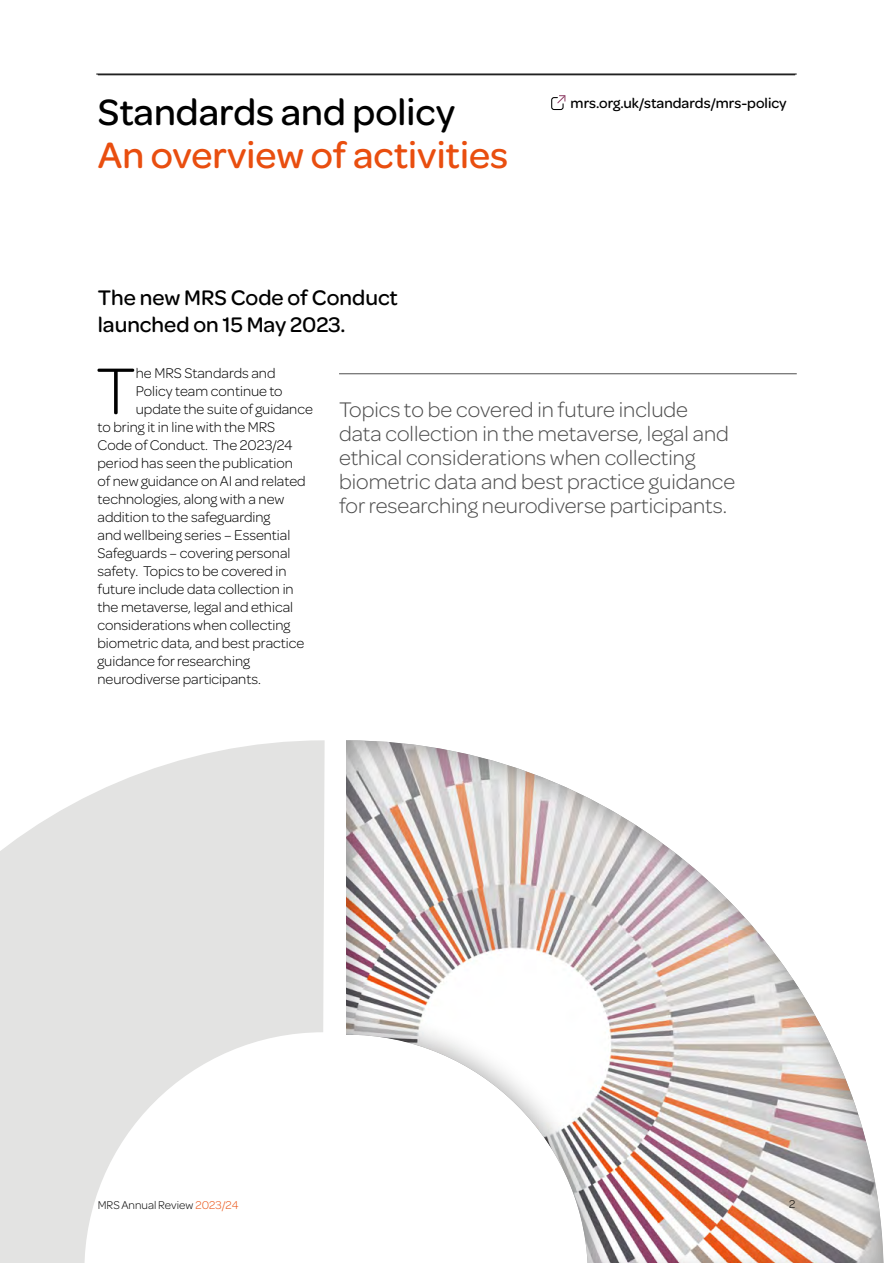
<style>
.page{position:relative;width:893px;height:1263px;background:#fff}
.page>*{position:absolute;margin:0;border:0;box-sizing:border-box;transform-origin:0 0}
.intro_23{font:300 70.2px "Omnes";color:#000}
.t1{font:500 39px "Omnes";color:#e94e0f}
.t2{font:500 39px "Omnes";color:#000}
.quote{font:300 22.5px/24px "Omnes";color:#4d4d4d}
.standfirst{font:500 22.5px/27px "Omnes";color:#000}
.intro_23-2{font:300 15px "Omnes";color:#000}
.body{font:500 15px "Omnes";color:#000}
.t3{font:300 12px "Omnes";color:#000}
.t4{font:300 12px "Omnes";color:#000}
.s1{color:#e94e0f}
</style>
<div class="page">
<div style="left:334px;top:727px;width:551px;height:536px;background:#000;opacity:.3"></div>
<hr style="left:97px;top:74px;width:699px;height:1px;background:#000">
<hr style="left:339px;top:373px;width:458px;height:1px;background:#4d4d4d">
<svg style="left:551px;top:95px;width:15px;height:16px"></svg>
<svg style="left:0;top:740px;width:325px;height:523px;fill:#e3e3e2"></svg>
<p class="t2" style="left:98px;top:85px;width:359px">Standards and policy</p>
<p class="t1" style="left:98px;top:128px;width:412px">An overview of activities</p>
<p class="body" style="left:571px;top:93px;width:218px">mrs.org.uk/standards/mrs-policy</p>
<p class="standfirst" style="left:98px;top:282px;width:302px">The new MRS Code of Conduct launched on 15 May 2023.</p>
<p class="intro_23" style="left:96px;top:344px;width:41px">T</p>
<p class="intro_23-2" style="left:136px;top:363px;width:141px">he MRS Standards and</p>
<p class="intro_23-2" style="left:136px;top:381px;width:148px">Policy team continue to</p>
<p class="intro_23-2" style="left:136px;top:399px;width:179px">update the suite of guidance</p>
<p class="intro_23-2" style="left:98px;top:417px;width:179px">to bring it in line with the MRS</p>
<p class="intro_23-2" style="left:97px;top:435px;width:197px">Code of Conduct. The 2023/24</p>
<p class="intro_23-2" style="left:97px;top:453px;width:197px">period has seen the publication</p>
<p class="intro_23-2" style="left:97px;top:471px;width:210px">of new guidance on AI and related</p>
<p class="intro_23-2" style="left:97px;top:489px;width:188px">technologies, along with a new</p>
<p class="intro_23-2" style="left:97px;top:507px;width:174px">addition to the safeguarding</p>
<p class="intro_23-2" style="left:97px;top:525px;width:194px">and wellbeing series – Essential</p>
<p class="intro_23-2" style="left:97px;top:543px;width:195px">Safeguards – covering personal</p>
<p class="intro_23-2" style="left:97px;top:561px;width:191px">safety. Topics to be covered in</p>
<p class="intro_23-2" style="left:97px;top:579px;width:198px">future include data collection in</p>
<p class="intro_23-2" style="left:97px;top:597px;width:197px">the metaverse, legal and ethical</p>
<p class="intro_23-2" style="left:97px;top:615px;width:194px">considerations when collecting</p>
<p class="intro_23-2" style="left:97px;top:633px;width:208px">biometric data, and best practice</p>
<p class="intro_23-2" style="left:97px;top:651px;width:154px">guidance for researching</p>
<p class="intro_23-2" style="left:97px;top:669px;width:165px">neurodiverse participants.</p>
<p class="quote" style="left:339px;top:396px;width:398px">Topics to be covered in future include data collection in the metaverse, legal and ethical considerations when collecting biometric data and best practice guidance for researching neurodiverse participants.</p>
<p class="t3" style="left:98px;top:1197px;width:142px">MRS Annual Review <span class="s1">202</span><span class="s1">3</span><span class="s1">/2</span><span class="s1">4</span></p>
<p class="t4" style="left:789px;top:1196px;width:8px">2</p>
</div>
